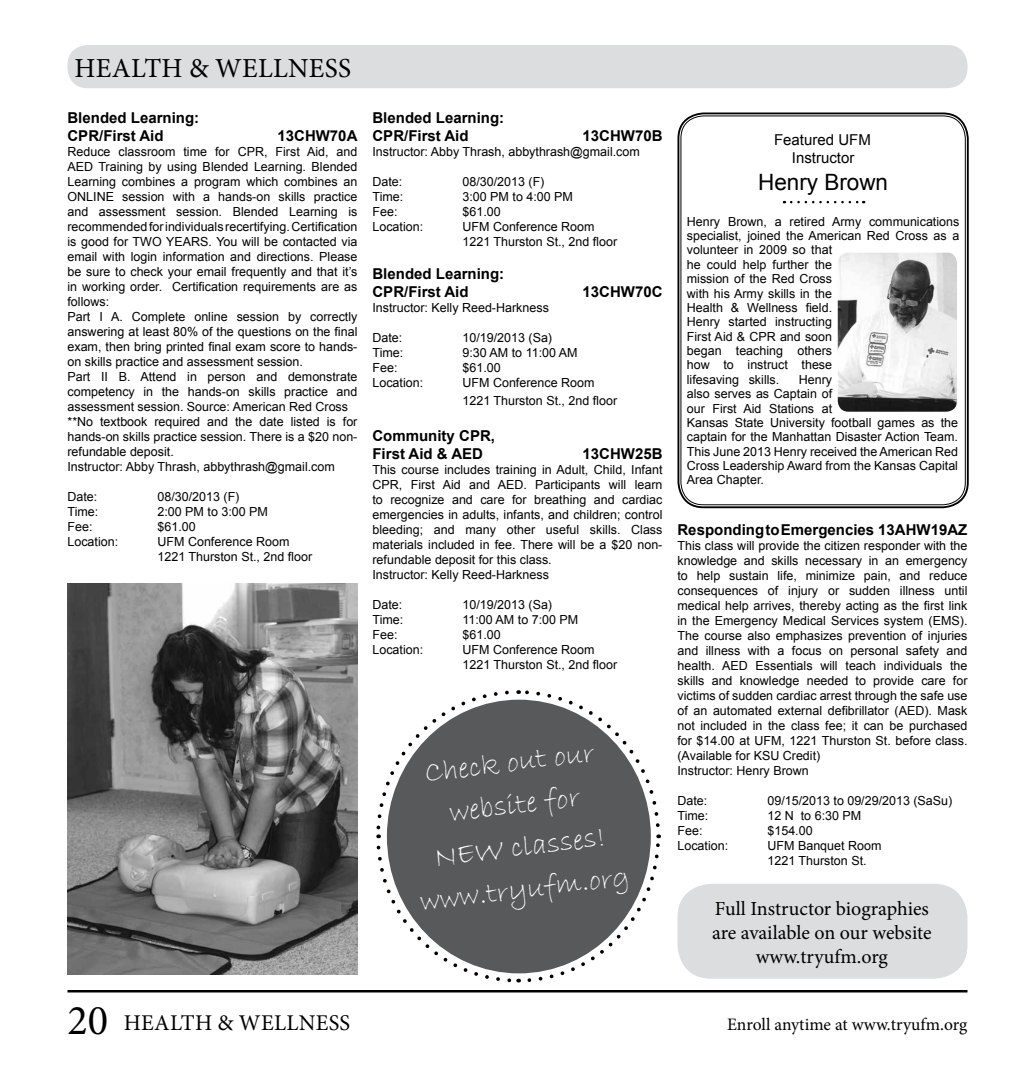
<style>
.page{position:relative;width:1035px;height:1080px;background:#fff}
.page>*{position:absolute;margin:0;border:0;box-sizing:border-box;transform-origin:0 0}
.t1{font:30px/42.5px "Bradley Hand ITC";color:#fff;text-align:center}
.t2{font:27.5px "Minion Pro";letter-spacing:.01em;color:#000}
.t3{font:22.5px "Minion Pro";letter-spacing:.01em;color:#000}
.t4{font:22.5px "Arial";color:#000}
.t5{font:20px/24px "Minion Pro";color:#000;text-align:center}
.t6{font:17.5px "Minion Pro";color:#000}
.t7{font:700 15px/18px "Arial";color:#000}
.t8{font:15px/18px "Arial";color:#000;text-align:center}
.t9{font:12.5px/15px "Arial";color:#000}
.s1{font-size:42.5px}
</style>
<div class="page">
<hr style="left:68px;top:990px;width:900px;height:2px;background:#000">
<div style="left:68px;top:45px;width:900px;height:43px;background:#dcddde;border-radius:20px"></div>
<div style="left:678px;top:884px;width:290px;height:95px;background:#dcddde;border-radius:34px"></div>
<img style="left:68px;top:583px;width:290px;height:392px">
<svg style="left:376px;top:690px;width:285px;height:293px"></svg>
<div style="left:387px;top:700px;width:264px;height:273px;background:#58595b;border-radius:50%"></div>
<div style="left:678px;top:112px;width:291px;height:396px;border:2px solid #000;border-radius:25px"></div>
<div style="left:681px;top:116px;width:285px;height:389px;border:1px solid #000;border-radius:23px"></div>
<img style="left:838px;top:253px;width:119px;height:159px">
<svg style="left:791px;top:201px;width:73px;height:2px"></svg>
<h2 class="t2" style="left:75px;top:49px;width:278px">HEALTH &amp; WELLNESS</h2>
<p class="t7" style="left:68px;top:109px;width:133px">Blended Learning:<br>CPR/First Aid</p>
<p class="t7" style="left:277px;top:127px;width:82px">13CHW70A</p>
<p class="t9" style="left:68px;top:144px;width:291px">Reduce classroom time for CPR, First Aid, and AED Training by using Blended Learning. Blended Learning combines a program which combines an ONLINE session with a hands-on skills practice and assessment session. Blended Learning is recommended for individuals recertifying. Certification is good for TWO YEARS. You will be contacted via email with login information and directions. Please be sure to check your email frequently and that it’s in working order. Certification requirements are as follows:<br>Part I A. Complete online session by correctly answering at least 80% of the questions on the final exam, then bring printed final exam score to hands&shy;on skills practice and assessment session.<br>Part II B. Attend in person and demonstrate competency in the hands-on skills practice and assessment session. Source: American Red Cross **No textbook required and the date listed is for hands-on skills practice session. There is a $20 non&shy;refundable deposit.<br>Instructor: Abby Thrash, abbythrash@gmail.com</p>
<p class="t9" style="left:68px;top:489px;width:31px">Date:</p>
<p class="t9" style="left:158px;top:489px;width:83px">08/30/2013 (F)</p>
<p class="t9" style="left:68px;top:504px;width:32px">Time:</p>
<p class="t9" style="left:158px;top:504px;width:112px">2:00 PM to 3:00 PM</p>
<p class="t9" style="left:68px;top:519px;width:27px">Fee:</p>
<p class="t9" style="left:158px;top:519px;width:40px">$61.00</p>
<p class="t9" style="left:68px;top:534px;width:52px">Location:</p>
<p class="t9" style="left:158px;top:534px;width:156px">UFM Conference Room<br>1221 Thurston St., 2nd floor</p>
<p class="t7" style="left:372px;top:109px;width:133px">Blended Learning:<br>CPR/First Aid</p>
<p class="t7" style="left:583px;top:127px;width:82px">13CHW70B</p>
<p class="t9" style="left:372px;top:144px;width:269px">Instructor: Abby Thrash, abbythrash@gmail.com</p>
<p class="t9" style="left:372px;top:174px;width:31px">Date:</p>
<p class="t9" style="left:462px;top:174px;width:83px">08/30/2013 (F)</p>
<p class="t9" style="left:372px;top:189px;width:32px">Time:</p>
<p class="t9" style="left:462px;top:189px;width:112px">3:00 PM to 4:00 PM</p>
<p class="t9" style="left:372px;top:204px;width:27px">Fee:</p>
<p class="t9" style="left:462px;top:204px;width:40px">$61.00</p>
<p class="t9" style="left:372px;top:219px;width:52px">Location:</p>
<p class="t9" style="left:462px;top:219px;width:156px">UFM Conference Room<br>1221 Thurston St., 2nd floor</p>
<p class="t7" style="left:372px;top:265px;width:133px">Blended Learning:<br>CPR/First Aid</p>
<p class="t7" style="left:583px;top:283px;width:82px">13CHW70C</p>
<p class="t9" style="left:372px;top:300px;width:178px">Instructor: Kelly Reed-Harkness</p>
<p class="t9" style="left:372px;top:330px;width:31px">Date:</p>
<p class="t9" style="left:462px;top:330px;width:91px">10/19/2013 (Sa)</p>
<p class="t9" style="left:372px;top:345px;width:32px">Time:</p>
<p class="t9" style="left:462px;top:345px;width:117px">9:30 AM to 11:00 AM</p>
<p class="t9" style="left:372px;top:360px;width:27px">Fee:</p>
<p class="t9" style="left:462px;top:360px;width:40px">$61.00</p>
<p class="t9" style="left:372px;top:375px;width:52px">Location:</p>
<p class="t9" style="left:462px;top:374px;width:156px;line-height:18px">UFM Conference Room<br>1221 Thurston St., 2nd floor</p>
<p class="t7" style="left:372px;top:427px;width:124px">Community CPR,<br>First Aid &amp; AED</p>
<p class="t7" style="left:583px;top:445px;width:82px">13CHW25B</p>
<p class="t9" style="left:372px;top:462px;width:291px">This course includes training in Adult, Child, Infant CPR, First Aid and AED. Participants will learn to recognize and care for breathing and cardiac emergencies in adults, infants, and children; control bleeding; and many other useful skills. Class materials included in fee. There will be a $20 non&shy;refundable deposit for this class.<br>Instructor: Kelly Reed-Harkness</p>
<p class="t9" style="left:372px;top:597px;width:31px">Date:</p>
<p class="t9" style="left:462px;top:597px;width:91px">10/19/2013 (Sa)</p>
<p class="t9" style="left:372px;top:612px;width:32px">Time:</p>
<p class="t9" style="left:462px;top:612px;width:117px">11:00 AM to 7:00 PM</p>
<p class="t9" style="left:372px;top:627px;width:27px">Fee:</p>
<p class="t9" style="left:462px;top:627px;width:40px">$61.00</p>
<p class="t9" style="left:372px;top:642px;width:52px">Location:</p>
<p class="t9" style="left:462px;top:642px;width:156px">UFM Conference Room<br>1221 Thurston St., 2nd floor</p>
<h1 class="t1" style="left:403px;top:755px;width:212px;rotate:-7deg">Check out our website for<br>NEW classes! www.tryufm.org</h1>
<p class="t8" style="left:774px;top:131px;width:98px">Featured UFM<br>Instructor</p>
<h3 class="t4" style="left:758px;top:167px;width:132px">Henry Brown</h3>
<p class="t9" style="left:687px;top:214px;width:274px;line-height:14.4px">Henry Brown, a retired Army communications specialist, joined the American Red Cross as a volunteer in 2009 so that<br>he could help further the<br>mission of the Red Cross<br>with his Army skills in the<br>Health &amp; Wellness field.<br>Henry started instructing<br>First Aid &amp; CPR and soon<br>began teaching others<br>how to instruct these<br>lifesaving skills.</p>
<p class="t9" style="left:687px;top:372px;width:273px;line-height:14.4px;text-indent:112px">Henry<br>also serves as Captain of<br>our First Aid Stations at<br>Kansas State University football games as the captain for the Manhattan Disaster Action Team.<br>This June 2013 Henry received the American Red<br>Cross Leadership Award from the Kansas Capital<br>Area Chapter.</p>
<p class="t7" style="left:678px;top:521px;width:291px">Responding to Emergencies 13AHW19AZ</p>
<p class="t9" style="left:678px;top:538px;width:291px">This class will provide the citizen responder with the knowledge and skills necessary in an emergency to help sustain life, minimize pain, and reduce consequences of injury or sudden illness until medical help arrives, thereby acting as the first link in the Emergency Medical Services system (EMS).<br>The course also emphasizes prevention of injuries and illness with a focus on personal safety and health. AED Essentials will teach individuals the skills and knowledge needed to provide care for victims of sudden cardiac arrest through the safe use of an automated external defibrillator (AED). Mask not included in the class fee; it can be purchased for $14.00 at UFM, 1221 Thurston St. before class. (Available for KSU Credit)<br>Instructor: Henry Brown</p>
<p class="t9" style="left:678px;top:793px;width:31px">Date:</p>
<p class="t9" style="left:768px;top:793px;width:186px">09/15/2013 to 09/29/2013 (SaSu)</p>
<p class="t9" style="left:678px;top:808px;width:32px">Time:</p>
<p class="t9" style="left:768px;top:808px;width:95px">12 N to 6:30 PM</p>
<p class="t9" style="left:678px;top:823px;width:27px">Fee:</p>
<p class="t9" style="left:768px;top:823px;width:47px">$154.00</p>
<p class="t9" style="left:678px;top:838px;width:52px">Location:</p>
<p class="t9" style="left:768px;top:838px;width:115px">UFM Banquet Room<br>1221 Thurston St.</p>
<h3 class="t5" style="left:712px;top:896px;width:221px">Full Instructor biographies are available on our website www.tryufm.org</h3>
<h3 class="t3" style="left:68px;top:1008px;width:284px"><span class="s1">20</span> HEALTH &amp; WELLNESS</h3>
<h3 class="t6" style="left:727px;top:1013px;width:242px">Enroll anytime at www.tryufm.org</h3>
</div>
